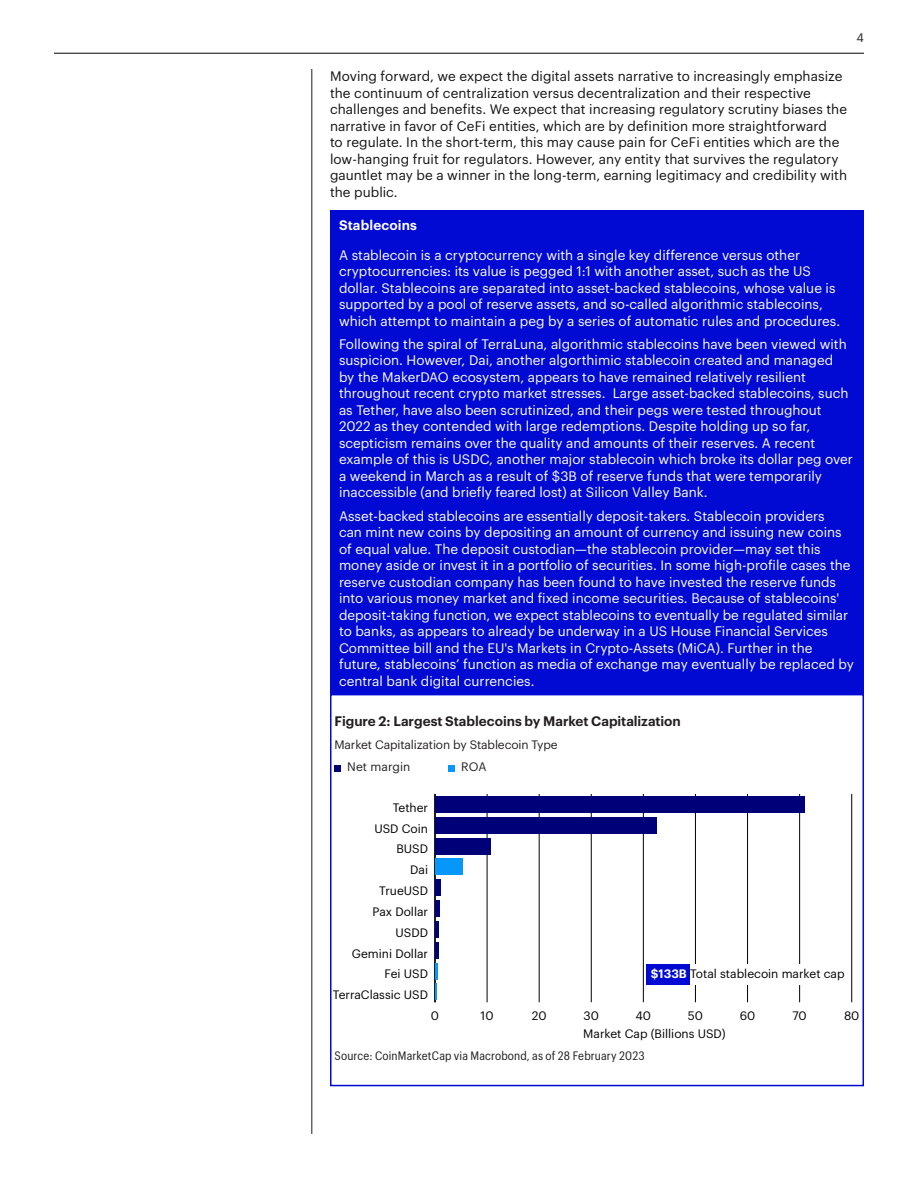
<style>
.page{position:relative;width:918px;height:1188px;background:#fff}
.page>*{position:absolute;margin:0;border:0;box-sizing:border-box;transform-origin:0 0}
.INV_US_-_Body_9_11pt{font:13.5px/16.5px "Graphik";color:#fff}
.INV_US_-_Body_9_11pt-2{font:13.5px/16.5px "Graphik";letter-spacing:.005em;color:#121212}
.INV_US_-_Chart_heade{font:600 13.5px "Graphik";color:#231f20}
.INV_US_-_Body_9_11pt-3{font:600 13.5px "Graphik";letter-spacing:.01em;color:#fff}
.t1{font:12px "Graphik";color:#000}
.INV_US_-_Footnote_Di{font:12px "Graphik Compact";letter-spacing:.015em;color:#231f20}
.INV_US_-_Chart_secon{font:12px "Graphik";letter-spacing:-.01em;color:#231f20}
.INV_US_-_Body_8_10pt{font:12px "Graphik";letter-spacing:.005em;color:#231f20}
.INV_US_-_Folio_8_10p{font:12px "Graphik";color:#231f20}
.s1{font-weight:600;color:#fff}
</style>
<div class="page">
<hr style="left:312px;top:69px;width:1px;height:1065px;background:#231f20">
<hr style="left:54px;top:53px;width:810px;height:1px;background:#231f20">
<div style="left:330px;top:210px;width:534px;height:485px;background:#000ad2"></div>
<div style="left:334px;top:765px;width:7px;height:6px;background:#000078"></div>
<svg style="left:449px;top:765px;width:6px;height:6px"></svg>
<hr style="left:487px;top:794px;width:1px;height:208px;background:#000">
<hr style="left:539px;top:794px;width:1px;height:208px;background:#000">
<hr style="left:591px;top:794px;width:1px;height:208px;background:#000">
<hr style="left:643px;top:794px;width:1px;height:208px;background:#000">
<hr style="left:695px;top:794px;width:1px;height:208px;background:#000">
<hr style="left:747px;top:794px;width:1px;height:208px;background:#000">
<hr style="left:799px;top:794px;width:1px;height:208px;background:#000">
<hr style="left:851px;top:794px;width:1px;height:208px;background:#000">
<div style="left:646px;top:964px;width:45px;height:21px;background:#000ad2"></div>
<div style="left:691px;top:964px;width:158px;height:21px;background:#fff"></div>
<hr style="left:434px;top:794px;width:2px;height:208px;background:#000">
<div style="left:435px;top:796px;width:370px;height:17px;background:#000078"></div>
<div style="left:435px;top:817px;width:221px;height:17px;background:#000078"></div>
<div style="left:435px;top:838px;width:55px;height:16px;background:#000078"></div>
<div style="left:435px;top:859px;width:27px;height:16px;background:#0598fa"></div>
<div style="left:435px;top:879px;width:6px;height:17px;background:#000078"></div>
<div style="left:435px;top:900px;width:5px;height:17px;background:#000078"></div>
<hr style="left:435px;top:921px;width:4px;height:17px;background:#000078">
<hr style="left:435px;top:942px;width:3px;height:17px;background:#000078">
<svg style="left:435px;top:963px;width:2px;height:37px"></svg>
<div style="left:330px;top:694px;width:534px;height:392px;border:2px solid #000ad2"></div>
<p class="INV_US_-_Folio_8_10p" style="left:857px;top:29px;width:9px">4</p>
<p class="INV_US_-_Body_9_11pt-2" style="left:330px;top:67px;width:519px">Moving forward, we expect the digital assets narrative to increasingly emphasize the continuum of centralization versus decentralization and their respective challenges and benefits. We expect that increasing regulatory scrutiny biases the narrative in favor of CeFi entities, which are by definition more straightforward<br>to regulate. In the short-term, this may cause pain for CeFi entities which are the low-hanging fruit for regulators. However, any entity that survives the regulatory gauntlet may be a winner in the long-term, earning legitimacy and credibility with the public.</p>
<p class="INV_US_-_Body_9_11pt-3" style="left:339px;top:214px;width:80px">Stablecoins</p>
<p class="INV_US_-_Body_9_11pt" style="left:339px;top:245px;width:503px">A stablecoin is a cryptocurrency with a single key difference versus other cryptocurrencies: its value is pegged 1:1 with another asset, such as the US dollar. Stablecoins are separated into asset-backed stablecoins, whose value is supported by a pool of reserve assets, and so-called algorithmic stablecoins, which attempt to maintain a peg by a series of automatic rules and procedures.</p>
<p class="INV_US_-_Body_9_11pt" style="left:339px;top:335px;width:516px">Following the spiral of TerraLuna, algorithmic stablecoins have been viewed with suspicion. However, Dai, another algorthimic stablecoin created and managed<br>by the MakerDAO ecosystem, appears to have remained relatively resilient throughout recent crypto market stresses. Large asset-backed stablecoins, such as Tether, have also been scrutinized, and their pegs were tested throughout 2022 as they contended with large redemptions. Despite holding up so far, scepticism remains over the quality and amounts of their reserves. A recent example of this is USDC, another major stablecoin which broke its dollar peg over a weekend in March as a result of $3B of reserve funds that were temporarily inaccessible (and briefly feared lost) at Silicon Valley Bank.</p>
<p class="INV_US_-_Body_9_11pt" style="left:339px;top:506px;width:516px">Asset-backed stablecoins are essentially deposit-takers. Stablecoin providers<br>can mint new coins by depositing an amount of currency and issuing new coins of equal value. The deposit custodian—the stablecoin provider—may set this money aside or invest it in a portfolio of securities. In some high-profile cases the reserve custodian company has been found to have invested the reserve funds into various money market and fixed income securities. Because of stablecoins' deposit-taking function, we expect stablecoins to eventually be regulated similar to banks, as appears to already be underway in a US House Financial Services Committee bill and the EU's Markets in Crypto-Assets (MiCA). Further in the future, stablecoins’ function as media of exchange may eventually be replaced by central bank digital currencies.</p>
<p class="INV_US_-_Chart_heade" style="left:335px;top:710px;width:348px">Figure 2: Largest Stablecoins by Market Capitalization</p>
<p class="INV_US_-_Chart_secon" style="left:334px;top:736px;width:225px">Market Capitalization by Stablecoin Type</p>
<p class="INV_US_-_Body_8_10pt" style="left:347px;top:758px;width:65px">Net margin</p>
<p class="INV_US_-_Body_8_10pt" style="left:461px;top:758px;width:27px">ROA</p>
<p class="t1" style="left:393px;top:798px;width:37px">Tether</p>
<p class="t1" style="left:374px;top:819px;width:55px">USD Coin</p>
<p class="t1" style="left:396px;top:840px;width:33px">BUSD</p>
<p class="t1" style="left:410px;top:861px;width:19px">Dai</p>
<p class="t1" style="left:379px;top:882px;width:50px">TrueUSD</p>
<p class="t1" style="left:372px;top:903px;width:57px">Pax Dollar</p>
<p class="t1" style="left:396px;top:923px;width:34px">USDD</p>
<p class="t1" style="left:352px;top:944px;width:78px">Gemini Dollar</p>
<p class="t1" style="left:385px;top:965px;width:45px">Fei USD</p>
<p class="t1" style="left:333px;top:986px;width:97px">TerraClassic USD</p>
<p class="t1" style="left:651px;top:965px;width:195px"><span class="s1">$133B</span> Total stablecoin market cap</p>
<p class="t1" style="left:431px;top:1007px;width:10px">0</p>
<p class="t1" style="left:481px;top:1007px;width:14px">10</p>
<p class="t1" style="left:532px;top:1007px;width:16px">20</p>
<p class="t1" style="left:584px;top:1007px;width:17px">30</p>
<p class="t1" style="left:636px;top:1007px;width:17px">40</p>
<p class="t1" style="left:688px;top:1007px;width:17px">50</p>
<p class="t1" style="left:740px;top:1007px;width:17px">60</p>
<p class="t1" style="left:792px;top:1007px;width:16px">70</p>
<p class="t1" style="left:844px;top:1007px;width:17px">80</p>
<p class="INV_US_-_Footnote_Di" style="left:334px;top:1047px;width:312px">Source: CoinMarketCap via Macrobond, as of 28 February 2023</p>
<p class="t1" style="left:583px;top:1025px;width:144px">Market Cap (Billions USD)</p>
</div>
